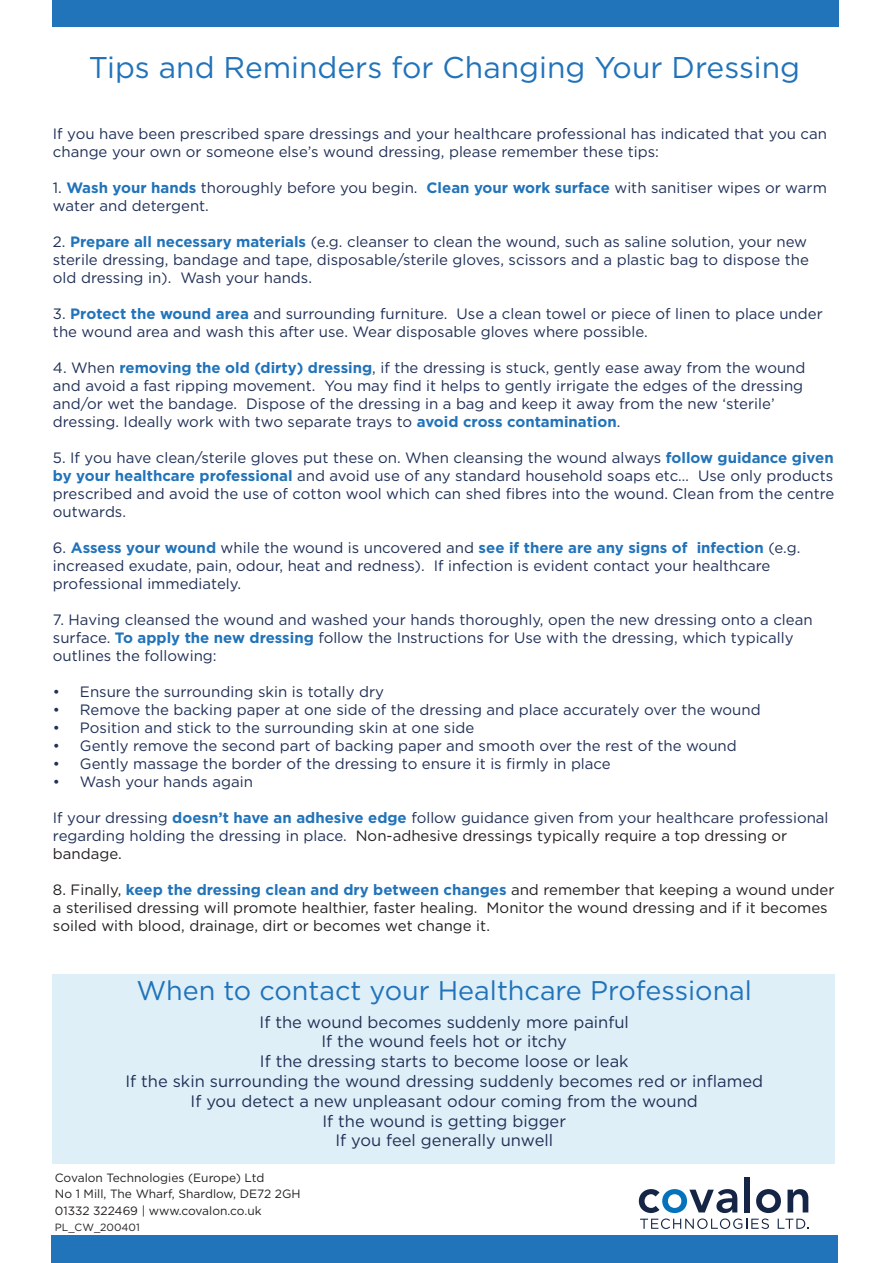
<style>
.page{position:relative;width:893px;height:1263px;background:#fff}
.page>*{position:absolute;margin:0;border:0;box-sizing:border-box;transform-origin:0 0}
.t1{font:30px "Gotham";color:#2173ba}
.t2{font:27px "Gotham";color:#2173ba}
.t3{font:16.5px "Gotham";color:#203057}
.t4{font:15px/18px "Gotham";color:#203057}
.t5{font:15px/18px "Gotham";color:#231f20}
.t6{font:12px/16.5px "Gotham";color:#231f20}
.t7{font:10.5px "Gotham";color:#231f20}
.s1{font-weight:700;color:#2173ba}
.s2{color:#231f20}
</style>
<div class="page">
<div style="left:52px;top:0;width:786px;height:27px;background:#2173ba"></div>
<div style="left:52px;top:1235px;width:786px;height:28px;background:#2173ba"></div>
<div style="left:52px;top:974px;width:782px;height:189px;background:#dfeff7"></div>
<div style="left:744px;top:1176px;width:5px;height:36px;background:#152545"></div>
<svg style="left:639px;top:1189px;width:169px;height:40px"></svg>
<p class="t1" style="left:89px;top:48px;width:713px">Tips and Reminders for Changing Your Dressing</p>
<p class="t4" style="left:53px;top:125px;width:775px">If you have been prescribed spare dressings and your healthcare professional has indicated that you can change your own or someone else’s wound dressing, please remember these tips:</p>
<p class="t4" style="left:53px;top:179px;width:775px">1. <span class="s1">Wash your hands</span> thoroughly before you begin. <span class="s1">Clean your work surface</span> with sanitiser wipes or warm water and detergent.</p>
<p class="t4" style="left:53px;top:233px;width:757px;text-align:justify">2. <span class="s1">Prepare all necessary materials</span> (e.g. cleanser to clean the wound, such as saline solution, your new sterile dressing, bandage and tape, disposable/sterile gloves, scissors and a plastic bag to dispose the old dressing in). Wash your hands.</p>
<p class="t4" style="left:53px;top:305px;width:771px">3. <span class="s1">Protect the wound area</span> and surrounding furniture. Use a clean towel or piece of linen to place under the wound area and wash this after use. Wear disposable gloves where possible.</p>
<p class="t4" style="left:53px;top:359px;width:754px">4. When <span class="s1">removing the old (dirty) dressing</span>, if the dressing is stuck, gently ease away from the wound and avoid a fast ripping movement. You may find it helps to gently irrigate the edges of the dressing and/or wet the bandage. Dispose of the dressing in a bag and keep it away from the new ‘sterile’</p>
<p class="t4" style="left:53px;top:413px;width:569px">dressing. Ideally work with two separate trays to <span class="s1">avoid cross contamination</span>.</p>
<p class="t4" style="left:53px;top:449px;width:783px;text-align:justify">5. If you have clean/sterile gloves put these on. When cleansing the wound always <span class="s1">follow guidance given by your healthcare professional</span> and avoid use of any standard household soaps etc… Use only products prescribed and avoid the use of cotton wool which can shed fibres into the wound. Clean from the centre outwards.</p>
<p class="t4" style="left:53px;top:539px;width:749px">6. <span class="s1">Assess your wound</span> while the wound is uncovered and <span class="s1">see if there are any signs of infection</span> (e.g. increased exudate, pain, odour, heat and redness). If infection is evident contact your healthcare</p>
<p class="t4" style="left:53px;top:575px;width:190px">professional immediately.</p>
<p class="t4" style="left:53px;top:611px;width:761px">7. Having cleansed the wound and washed your hands thoroughly, open the new dressing onto a clean surface. <span class="s1">To apply the new dressing</span> follow the Instructions for Use with the dressing, which typically</p>
<p class="t4" style="left:53px;top:647px;width:165px">outlines the following:</p>
<p class="t4" style="left:53px;top:683px;width:333px">• Ensure the surrounding skin is totally dry</p>
<p class="t4" style="left:53px;top:701px;width:709px">• Remove the backing paper at one side of the dressing and place accurately over the wound</p>
<p class="t4" style="left:53px;top:719px;width:423px">• Position and stick to the surrounding skin at one side</p>
<p class="t4" style="left:53px;top:737px;width:685px">• Gently remove the second part of backing paper and smooth over the rest of the wound</p>
<p class="t4" style="left:53px;top:755px;width:559px">• Gently massage the border of the dressing to ensure it is firmly in place</p>
<p class="t4" style="left:53px;top:773px;width:201px">• Wash your hands again</p>
<p class="t4" style="left:53px;top:809px;width:777px">If your dressing <span class="s1">doesn’t have an adhesive edge</span> follow guidance given from your healthcare professional regarding holding the dressing in place. <span class="s2">Non-adhesive dressings typically require a top dressing or</span></p>
<p class="t5" style="left:53px;top:845px;width:70px">bandage.</p>
<p class="t5" style="left:53px;top:881px;width:783px">8. Finally, <span class="s1">keep the dressing clean and dry between changes</span> and remember that keeping a wound under a sterilised dressing will promote healthier, faster healing. Monitor the wound dressing and if it becomes soiled with blood, drainage, dirt or becomes wet change it.</p>
<p class="t2" style="left:136px;top:973px;width:617px">When to contact your Healthcare Professional</p>
<p class="t3" style="left:260px;top:1011px;width:371px">If the wound becomes suddenly more painful</p>
<p class="t3" style="left:321px;top:1031px;width:247px">If the wound feels hot or itchy</p>
<p class="t3" style="left:260px;top:1051px;width:370px">If the dressing starts to become loose or leak</p>
<p class="t3" style="left:125px;top:1070px;width:639px">If the skin surrounding the wound dressing suddenly becomes red or inflamed</p>
<p class="t3" style="left:191px;top:1090px;width:509px">If you detect a new unpleasant odour coming from the wound</p>
<p class="t3" style="left:322px;top:1110px;width:245px">If the wound is getting bigger</p>
<p class="t3" style="left:335px;top:1130px;width:219px">If you feel generally unwell</p>
<p class="t6" style="left:55px;top:1169px;width:211px">Covalon Technologies (Europe) Ltd</p>
<p class="t6" style="left:55px;top:1185px;width:247px">No 1 Mill, The Wharf, Shardlow, DE72 2GH<br>01332 322469 | www.covalon.co.uk</p>
<p class="t7" style="left:55px;top:1221px;width:86px">PL_CW_200401</p>
</div>
